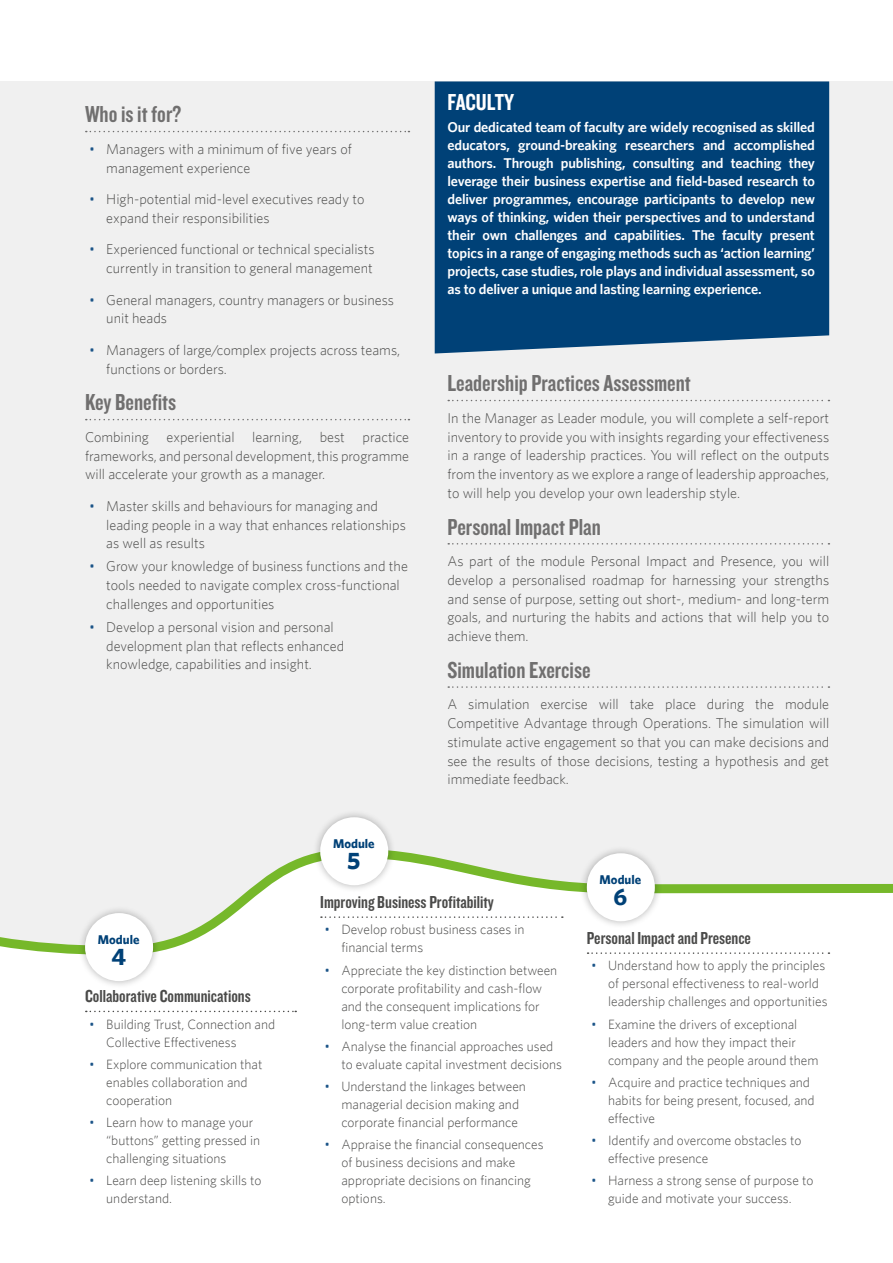
<style>
.page{position:relative;width:893px;height:1263px;background:#fff}
.page>*{position:absolute;margin:0;border:0;box-sizing:border-box;transform-origin:0 0}
.HEADS{font:24px "Knockout HTF49 Liteweight";color:#706f6f}
.HEADS-2{font:24px "Knockout HTF49 Liteweight";letter-spacing:-.005em;color:#fff}
.HEADS-3{font:700 24px "Whitney";color:#004177}
.HEADS-4{font:18px "Knockout HTF49 Liteweight";color:#4a4a49}
.Body{font:300 14.25px/18.8px "Whitney";color:#4a4a49}
.HEADS-5{font:600 14.25px/18px "Whitney";letter-spacing:-.01em;color:#fff;text-align:justify}
.t1{font:300 13.5px/18px "Whitney";color:#4a4a49}
.HEADS-6{font:700 12.75px "Whitney";color:#004177}
.s1{color:#1b5488}
</style>
<div class="page">
<div style="left:0;top:81px;width:893px;height:1008px;background:#f0f0f0"></div>
<svg style="left:86px;top:131px;width:323px;height:1px"></svg>
<svg style="left:86px;top:419px;width:323px;height:1px"></svg>
<svg style="left:0;top:851px;width:893px;height:238px"></svg>
<div style="left:579px;top:845px;width:84px;height:84px;background:#000;opacity:.3"></div>
<div style="left:587px;top:853px;width:68px;height:68px;background:#fff;border-radius:50%"></div>
<svg style="left:588px;top:952px;width:241px;height:2px"></svg>
<div style="left:77px;top:905px;width:84px;height:84px;background:#000;opacity:.3"></div>
<div style="left:85px;top:913px;width:68px;height:68px;background:#fff;border-radius:50%"></div>
<svg style="left:86px;top:1011px;width:210px;height:1px"></svg>
<div style="left:435px;top:81px;width:394px;height:272px;background:#004177"></div>
<div style="left:312px;top:809px;width:84px;height:84px;background:#000;opacity:.3"></div>
<div style="left:320px;top:817px;width:68px;height:68px;background:#fff;border-radius:50%"></div>
<svg style="left:321px;top:916px;width:242px;height:2px"></svg>
<svg style="left:448px;top:400px;width:381px;height:1px"></svg>
<svg style="left:448px;top:543px;width:381px;height:1px"></svg>
<svg style="left:448px;top:686px;width:381px;height:2px"></svg>
<p class="HEADS" style="left:85px;top:102px;width:98px">Who is it for?</p>
<p class="Body" style="left:106px;top:139px;width:247px;text-indent:-17px"><span class="s1">•</span> Managers with a minimum of five years of management experience</p>
<p class="Body" style="left:106px;top:189px;width:260px;text-indent:-17px"><span class="s1">•</span> High-potential mid-level executives ready to expand their responsibilities</p>
<p class="Body" style="left:89px;top:240px;width:287px;text-align:right"><span class="s1">•</span> Experienced functional or technical specialists currently in transition to general management</p>
<p class="Body" style="left:106px;top:290px;width:289px;text-indent:-17px"><span class="s1">•</span> General managers, country managers or business unit heads</p>
<p class="Body" style="left:106px;top:340px;width:295px;text-indent:-17px"><span class="s1">•</span> Managers of large/complex projects across teams, functions or borders.</p>
<p class="HEADS" style="left:85px;top:390px;width:93px">Key Benefits</p>
<p class="Body" style="left:85px;top:427px;width:326px;text-align:justify">Combining experiential learning, best practice frameworks, and personal development, this programme will accelerate your growth as a manager.</p>
<p class="Body" style="left:106px;top:496px;width:301px;text-indent:-17px"><span class="s1">•</span> Master skills and behaviours for managing and leading people in a way that enhances relationships as well as results</p>
<p class="Body" style="left:106px;top:557px;width:303px;text-indent:-17px"><span class="s1">•</span> Grow your knowledge of business functions and the tools needed to navigate complex cross-functional challenges and opportunities</p>
<p class="Body" style="left:106px;top:617px;width:239px;text-indent:-17px"><span class="s1">•</span> Develop a personal vision and personal development plan that reflects enhanced knowledge, capabilities and insight.</p>
<p class="HEADS-2" style="left:447px;top:90px;width:68px">FACULTY</p>
<p class="HEADS-5" style="left:447px;top:118px;width:369px">Our dedicated team of faculty are widely recognised as skilled educators, ground-breaking researchers and accomplished authors. Through publishing, consulting and teaching they leverage their business expertise and field-based research to deliver programmes, encourage participants to develop new ways of thinking, widen their perspectives and to understand their own challenges and capabilities. The faculty present topics in a range of engaging methods such as ‘action learning’ projects, case studies, role plays and individual assessment, so as to deliver a unique and lasting learning experience.</p>
<p class="HEADS" style="left:447px;top:371px;width:245px">Leadership Practices Assessment</p>
<p class="Body" style="left:447px;top:408px;width:383px;text-align:justify">In the Manager as Leader module, you will complete a self-report inventory to provide you with insights regarding your effectiveness in a range of leadership practices. You will reflect on the outputs from the inventory as we explore a range of leadership approaches, to will help you develop your own leadership style.</p>
<p class="HEADS" style="left:447px;top:514px;width:155px">Personal Impact Plan</p>
<p class="Body" style="left:447px;top:551px;width:383px;text-align:justify">As part of the module Personal Impact and Presence, you will develop a personalised roadmap for harnessing your strengths and sense of purpose, setting out short-, medium- and long-term goals, and nurturing the habits and actions that will help you to achieve them.</p>
<p class="HEADS" style="left:447px;top:658px;width:145px">Simulation Exercise</p>
<p class="Body" style="left:447px;top:695px;width:383px;text-align:justify">A simulation exercise will take place during the module Competitive Advantage through Operations. The simulation will stimulate active engagement so that you can make decisions and see the results of those decisions, testing a hypothesis and get immediate feedback.</p>
<p class="HEADS-6" style="left:98px;top:932px;width:43px">Module</p>
<p class="HEADS-3" style="left:111px;top:942px;width:16px">4</p>
<p class="HEADS-4" style="left:85px;top:987px;width:167px">Collaborative Communications</p>
<p class="t1" style="left:106px;top:1015px;width:170px;text-indent:-17px"><span class="s1">•</span> Building Trust, Connection and<br>Collective Effectiveness</p>
<p class="t1" style="left:106px;top:1055px;width:158px;text-indent:-17px"><span class="s1">•</span> Explore communication that enables collaboration and cooperation</p>
<p class="t1" style="left:106px;top:1113px;width:155px;text-indent:-17px"><span class="s1">•</span> Learn how to manage your “buttons” getting pressed in challenging situations</p>
<p class="t1" style="left:106px;top:1171px;width:157px;text-indent:-17px"><span class="s1">•</span> Learn deep listening skills to understand.</p>
<p class="HEADS-6" style="left:333px;top:836px;width:43px">Module</p>
<p class="HEADS-3" style="left:347px;top:846px;width:15px">5</p>
<p class="HEADS-4" style="left:320px;top:893px;width:175px">Improving Business Profitability</p>
<p class="t1" style="left:341px;top:920px;width:184px;text-indent:-17px"><span class="s1">•</span> Develop robust business cases in financial terms</p>
<p class="t1" style="left:341px;top:961px;width:217px;text-indent:-17px"><span class="s1">•</span> Appreciate the key distinction between corporate profitability and cash-flow and the consequent implications for long-term value creation</p>
<p class="t1" style="left:341px;top:1037px;width:222px;text-indent:-17px"><span class="s1">•</span> Analyse the financial approaches used to evaluate capital investment decisions</p>
<p class="t1" style="left:341px;top:1077px;width:186px;text-indent:-17px"><span class="s1">•</span> Understand the linkages between managerial decision making and corporate financial performance</p>
<p class="t1" style="left:341px;top:1135px;width:204px;text-indent:-17px"><span class="s1">•</span> Appraise the financial consequences of business decisions and make appropriate decisions on financing options.</p>
<p class="HEADS-6" style="left:600px;top:872px;width:43px">Module</p>
<p class="HEADS-3" style="left:613px;top:882px;width:15px">6</p>
<p class="HEADS-4" style="left:587px;top:929px;width:166px">Personal Impact and Presence</p>
<p class="t1" style="left:608px;top:956px;width:221px;text-indent:-17px"><span class="s1">•</span> Understand how to apply the principles of personal effectiveness to real-world leadership challenges and opportunities</p>
<p class="t1" style="left:608px;top:1015px;width:212px;text-indent:-17px"><span class="s1">•</span> Examine the drivers of exceptional leaders and how they impact their company and the people around them</p>
<p class="t1" style="left:608px;top:1073px;width:208px;text-indent:-17px"><span class="s1">•</span> Acquire and practice techniques and habits for being present, focused, and effective</p>
<p class="t1" style="left:608px;top:1131px;width:195px;text-indent:-17px"><span class="s1">•</span> Identify and overcome obstacles to effective presence</p>
<p class="t1" style="left:591px;top:1171px;width:224px;text-align:center"><span class="s1">•</span> Harness a strong sense of purpose to guide and motivate your success.</p>
</div>
